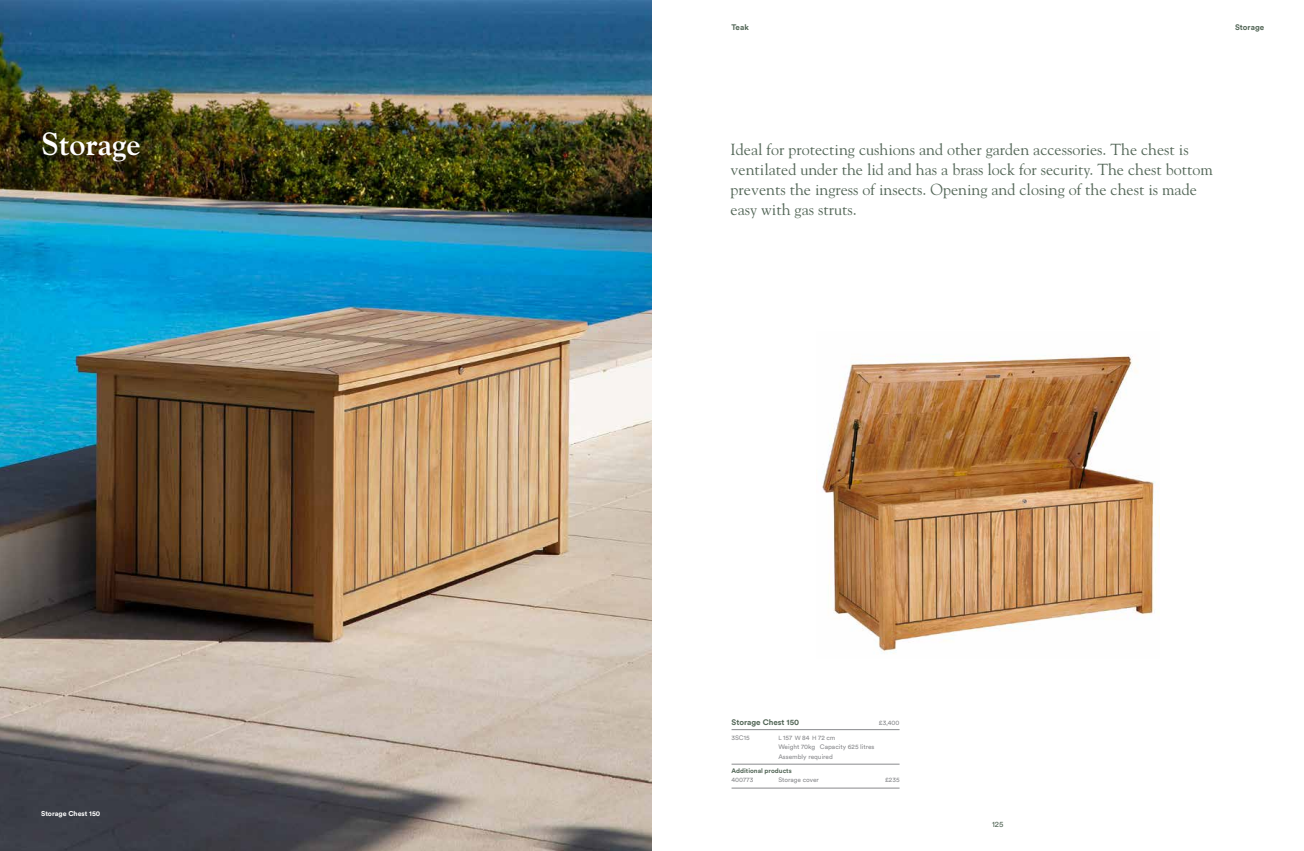
<style>
.page{position:relative;width:1304px;height:851px;background:#fff}
.page>*{position:absolute;margin:0;border:0;box-sizing:border-box;transform-origin:0 0}
.t1{font:700 32px "Goudy";color:#fff}
.t2{font:16px/20px "Goudy";color:#536657}
.t3{font:700 8px "Circular Pro";color:#536657}
.t4{font:7.9px "Circular Pro";color:#536657}
.t5{font:700 7px "Circular Pro";color:#fff}
.t6{font:6.5px/9.5px "Circular Pro";color:#898a8d}
.t7{font:700 6.5px "Circular Pro";color:#536657}
.s1{font-size:6px}
</style>
<div class="page">
<img style="left:0;top:0;width:652px;height:850px">
<hr style="left:732px;top:729px;width:168px;height:1px;background:#898a8d">
<hr style="left:732px;top:763px;width:168px;height:1px;background:#898a8d">
<hr style="left:732px;top:787px;width:168px;height:1px;background:#898a8d">
<img style="left:822px;top:354px;width:338px;height:300px">
<h1 class="t1" style="left:41px;top:125px;width:101px">Storage</h1>
<p class="t5" style="left:41px;top:808px;width:61px">Storage Chest 150</p>
<p class="t3" style="left:731px;top:22px;width:19px">Teak</p>
<p class="t3" style="left:1235px;top:22px;width:31px">Storage</p>
<p class="t2" style="left:731px;top:139px;width:484px">Ideal for protecting cushions and other garden accessories. The chest is ventilated under the lid and has a brass lock for security. The chest bottom prevents the ingress of insects. Opening and closing of the chest is made easy with gas struts.</p>
<p class="t3" style="left:732px;top:716px;width:69px">Storage Chest 150</p>
<p class="t6" style="left:732px;top:732px;width:20px">3SC15</p>
<p class="t6" style="left:778px;top:732px;width:98px"><span class="s1">L</span> 157 <span class="s1">W</span> 84 <span class="s1">H</span> 72 cm<br>Weight 70kg Capacity 625 litres<br>Assembly required</p>
<p class="t7" style="left:732px;top:766px;width:62px">Additional products</p>
<p class="t6" style="left:732px;top:774px;width:23px">400773</p>
<p class="t6" style="left:778px;top:774px;width:42px">Storage cover</p>
<p class="t6" style="left:879px;top:717px;width:22px">£3,400</p>
<p class="t6" style="left:885px;top:774px;width:16px">£235</p>
<p class="t4" style="left:992px;top:818px;width:13px">125</p>
</div>
